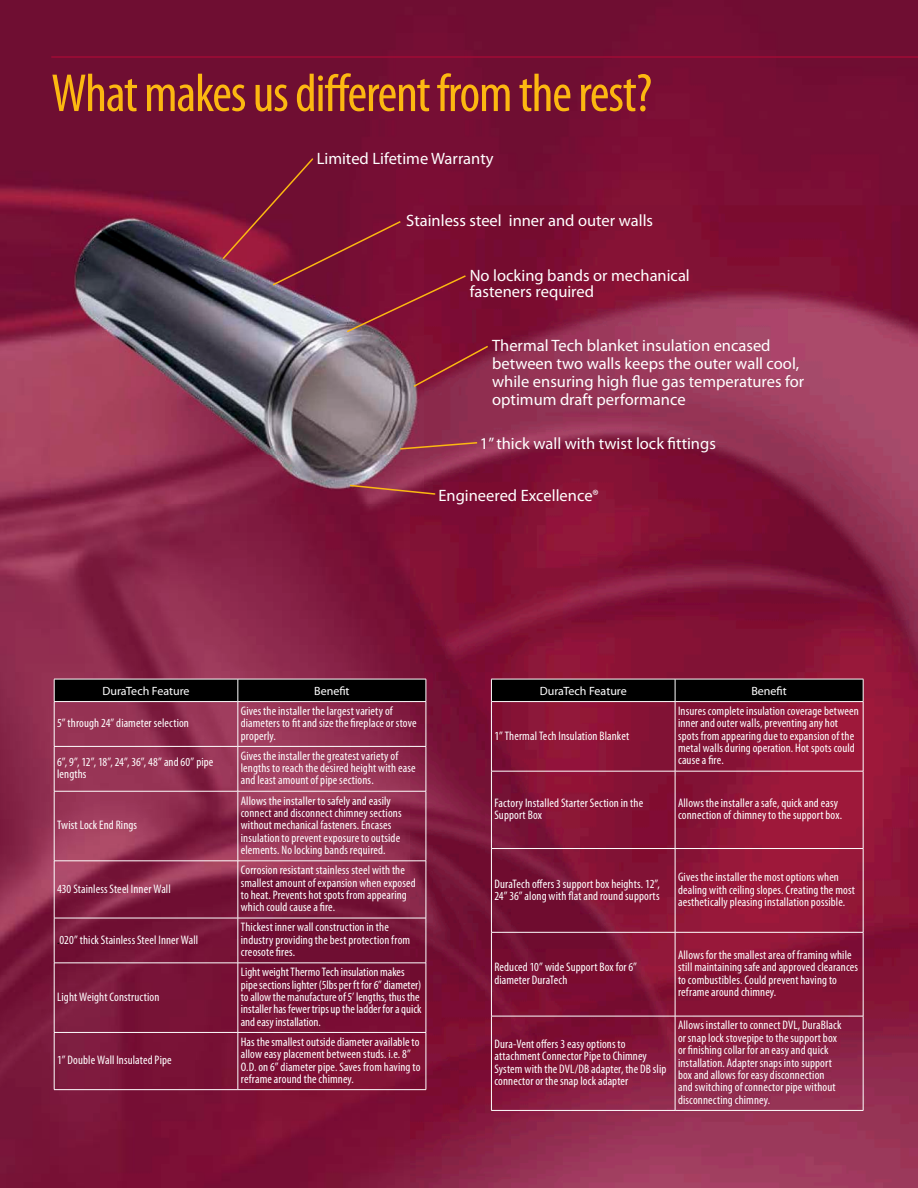
<style>
.page{position:relative;width:918px;height:1188px;background:#fff}
.page>*{position:absolute;margin:0;border:0;box-sizing:border-box;transform-origin:0 0}
.t1{font:condensed 54px "Myriad Pro";letter-spacing:-.02em;color:#fcb811}
.t2{font:16.5px/18px "Myriad Pro";color:#fff}
.t3{font:condensed 12.3px/12.3px "Myriad Pro";letter-spacing:.01em;color:#fff}
.t4{font:12px "Myriad Pro";color:#fff}
.s1{font-stretch:condensed}
.s2{color:#000}
</style>
<div class="page">
<img style="left:0;top:0;width:918px;height:205px">
<img style="left:0;top:205px;width:101px;height:983px">
<img style="left:409px;top:205px;width:509px;height:983px">
<img style="left:101px;top:503px;width:308px;height:685px">
<img style="left:51px;top:169px;width:372px;height:334px">
<svg style="left:349px;top:484px;width:87px;height:12px"></svg>
<svg style="left:399px;top:441px;width:80px;height:9px"></svg>
<svg style="left:221px;top:157px;width:246px;height:177px"></svg>
<svg style="left:412px;top:344px;width:78px;height:44px"></svg>
<hr style="left:51px;top:56px;width:867px;height:2px;background:#a20b35">
<div style="left:491px;top:679px;width:373px;height:23px;background:#000"></div>
<hr style="left:491px;top:701px;width:184px;height:1px;background:#fff">
<hr style="left:491px;top:702px;width:1px;height:69px;background:#fff">
<hr style="left:675px;top:701px;width:188px;height:1px;background:#fff">
<hr style="left:675px;top:702px;width:1px;height:69px;background:#fff">
<hr style="left:863px;top:702px;width:1px;height:69px;background:#fff">
<hr style="left:491px;top:771px;width:184px;height:1px;background:#fff">
<hr style="left:491px;top:771px;width:1px;height:77px;background:#fff">
<hr style="left:675px;top:771px;width:188px;height:1px;background:#fff">
<hr style="left:675px;top:771px;width:1px;height:77px;background:#fff">
<hr style="left:863px;top:771px;width:1px;height:77px;background:#fff">
<hr style="left:491px;top:848px;width:184px;height:1px;background:#fff">
<hr style="left:491px;top:849px;width:1px;height:83px;background:#fff">
<hr style="left:675px;top:848px;width:188px;height:1px;background:#fff">
<hr style="left:675px;top:849px;width:1px;height:83px;background:#fff">
<hr style="left:863px;top:849px;width:1px;height:83px;background:#fff">
<hr style="left:491px;top:932px;width:184px;height:1px;background:#fff">
<hr style="left:491px;top:933px;width:1px;height:83px;background:#fff">
<hr style="left:675px;top:932px;width:188px;height:1px;background:#fff">
<hr style="left:675px;top:933px;width:1px;height:83px;background:#fff">
<hr style="left:863px;top:933px;width:1px;height:83px;background:#fff">
<hr style="left:491px;top:1016px;width:184px;height:1px;background:#fff">
<hr style="left:491px;top:1016px;width:1px;height:94px;background:#fff">
<hr style="left:675px;top:1016px;width:188px;height:1px;background:#fff">
<hr style="left:675px;top:1016px;width:1px;height:94px;background:#fff">
<hr style="left:863px;top:1016px;width:1px;height:94px;background:#fff">
<hr style="left:491px;top:1110px;width:184px;height:1px;background:#fff">
<hr style="left:675px;top:1110px;width:188px;height:1px;background:#fff">
<div style="left:54px;top:679px;width:373px;height:23px;background:#000"></div>
<hr style="left:54px;top:701px;width:184px;height:1px;background:#fff">
<hr style="left:54px;top:702px;width:1px;height:44px;background:#fff">
<hr style="left:238px;top:701px;width:188px;height:1px;background:#fff">
<hr style="left:238px;top:702px;width:1px;height:44px;background:#fff">
<hr style="left:426px;top:702px;width:1px;height:44px;background:#fff">
<hr style="left:54px;top:746px;width:184px;height:1px;background:#fff">
<hr style="left:54px;top:747px;width:1px;height:44px;background:#fff">
<hr style="left:238px;top:746px;width:188px;height:1px;background:#fff">
<hr style="left:238px;top:747px;width:1px;height:44px;background:#fff">
<hr style="left:426px;top:747px;width:1px;height:44px;background:#fff">
<hr style="left:54px;top:791px;width:184px;height:1px;background:#fff">
<hr style="left:54px;top:791px;width:1px;height:70px;background:#fff">
<hr style="left:238px;top:791px;width:188px;height:1px;background:#fff">
<hr style="left:238px;top:791px;width:1px;height:70px;background:#fff">
<hr style="left:426px;top:791px;width:1px;height:70px;background:#fff">
<hr style="left:54px;top:861px;width:184px;height:1px;background:#fff">
<hr style="left:54px;top:861px;width:1px;height:57px;background:#fff">
<hr style="left:238px;top:861px;width:188px;height:1px;background:#fff">
<hr style="left:238px;top:861px;width:1px;height:57px;background:#fff">
<hr style="left:426px;top:861px;width:1px;height:57px;background:#fff">
<hr style="left:54px;top:918px;width:184px;height:1px;background:#fff">
<hr style="left:54px;top:918px;width:1px;height:45px;background:#fff">
<hr style="left:238px;top:918px;width:188px;height:1px;background:#fff">
<hr style="left:238px;top:918px;width:1px;height:45px;background:#fff">
<hr style="left:426px;top:918px;width:1px;height:45px;background:#fff">
<hr style="left:54px;top:963px;width:184px;height:1px;background:#fff">
<hr style="left:54px;top:963px;width:1px;height:69px;background:#fff">
<hr style="left:238px;top:963px;width:188px;height:1px;background:#fff">
<hr style="left:238px;top:963px;width:1px;height:69px;background:#fff">
<hr style="left:426px;top:963px;width:1px;height:69px;background:#fff">
<hr style="left:54px;top:1032px;width:184px;height:1px;background:#fff">
<hr style="left:54px;top:1033px;width:1px;height:56px;background:#fff">
<hr style="left:238px;top:1032px;width:188px;height:1px;background:#fff">
<hr style="left:238px;top:1033px;width:1px;height:56px;background:#fff">
<hr style="left:426px;top:1033px;width:1px;height:56px;background:#fff">
<hr style="left:54px;top:1089px;width:184px;height:1px;background:#fff">
<hr style="left:238px;top:1089px;width:188px;height:1px;background:#fff">
<h1 class="t1" style="left:51px;top:61px;width:602px">What makes us different from the rest?</h1>
<h2 class="t2" style="left:317px;top:149px;width:179px">Limited Lifetime Warranty</h2>
<h2 class="t2" style="left:406px;top:211px;width:248px">Stainless steel inner and outer walls</h2>
<h2 class="t2" style="left:470px;top:267px;width:222px;line-height:15.9px">No locking bands or mechanical fasteners required</h2>
<h2 class="t2" style="left:492px;top:336px;width:314px">Thermal Tech blanket insulation encased between two walls keeps the outer wall cool, while ensuring high flue gas temperatures for optimum draft performance</h2>
<h2 class="t2" style="left:480px;top:434px;width:237px">1” thick wall with twist lock fittings</h2>
<h2 class="t2" style="left:439px;top:486px;width:162px">Engineered Excellence<span class="s1">®</span></h2>
<p class="t4" style="left:102px;top:683px;width:89px">DuraTech Feature</p>
<p class="t4" style="left:314px;top:683px;width:37px">Benefit</p>
<p class="t3" style="left:57px;top:717px;width:133px">5” through 24” diameter selection</p>
<p class="t3" style="left:241px;top:705px;width:177px">Gives the installer the largest variety of diameters to fit and size the fireplace or stove properly.</p>
<p class="t3" style="left:57px;top:756px;width:158px">6”, 9”, 12”, 18”, 24”, 36”, 48” and 60” pipe lengths</p>
<p class="t3" style="left:241px;top:749px;width:176px">Gives the installer the greatest variety of lengths to reach the desired height with ease and least amount of pipe sections.</p>
<p class="t3" style="left:57px;top:819px;width:81px">Twist Lock End Rings</p>
<p class="t3" style="left:241px;top:794px;width:162px">Allows the installer to safely and easily connect and disconnect chimney sections without mechanical fasteners. Encases insulation to prevent exposure to outside elements. No locking bands required.</p>
<p class="t3" style="left:57px;top:882px;width:115px">430 Stainless Steel Inner Wall</p>
<p class="t3" style="left:57px;top:933px;width:143px"><span class="s2">.</span>020” thick Stainless Steel Inner Wall</p>
<p class="t3" style="left:57px;top:991px;width:104px">Light Weight Construction</p>
<p class="t3" style="left:57px;top:1054px;width:116px">1” Double Wall Insulated Pipe</p>
<p class="t3" style="left:241px;top:864px;width:177px">Corrosion resistant stainless steel with the smallest amount of expansion when exposed to heat. Prevents hot spots from appearing which could cause a fire.</p>
<p class="t3" style="left:241px;top:921px;width:171px">Thickest inner wall construction in the industry providing the best protection from creosote fires.</p>
<p class="t3" style="left:241px;top:966px;width:182px">Light weight Thermo Tech insulation makes pipe sections lighter (5lbs per ft for 6” diameter) to allow the manufacture of 5’ lengths, thus the installer has fewer trips up the ladder for a quick and easy installation.</p>
<p class="t3" style="left:241px;top:1035px;width:181px">Has the smallest outside diameter available to allow easy placement between studs. i.e. 8” O.D. on 6” diameter pipe. Saves from having to reframe around the chimney.</p>
<p class="t4" style="left:540px;top:683px;width:89px">DuraTech Feature</p>
<p class="t4" style="left:751px;top:683px;width:37px">Benefit</p>
<p class="t3" style="left:494px;top:729px;width:136px">1” Thermal Tech Insulation Blanket</p>
<p class="t3" style="left:678px;top:705px;width:182px">Insures complete insulation coverage between inner and outer walls, preventing any hot spots from appearing due to expansion of the metal walls during operation. Hot spots could cause a fire.</p>
<p class="t3" style="left:494px;top:797px;width:150px">Factory Installed Starter Section in the<br>Support Box</p>
<p class="t3" style="left:678px;top:797px;width:166px">Allows the installer a safe, quick and easy connection of chimney to the support box.</p>
<p class="t3" style="left:494px;top:877px;width:167px">DuraTech offers 3 support box heights. 12”,<br>24” 36” along with flat and round supports</p>
<p class="t3" style="left:678px;top:871px;width:179px">Gives the installer the most options when dealing with ceiling slopes. Creating the most aesthetically pleasing installation possible.</p>
<p class="t3" style="left:494px;top:961px;width:144px">Reduced 10” wide Support Box for 6” diameter DuraTech</p>
<p class="t3" style="left:494px;top:1038px;width:174px">Dura-Vent offers 3 easy options to attachment Connector Pipe to Chimney System with the DVL/DB adapter, the DB slip connector or the snap lock adapter</p>
<p class="t3" style="left:678px;top:949px;width:182px">Allows for the smallest area of framing while still maintaining safe and approved clearances to combustibles. Could prevent having to reframe around chimney.</p>
<p class="t3" style="left:678px;top:1019px;width:165px">Allows installer to connect DVL, DuraBlack or snap lock stovepipe to the support box or finishing collar for an easy and quick installation. Adapter snaps into support box and allows for easy disconnection and switching of connector pipe without disconnecting chimney.</p>
</div>
